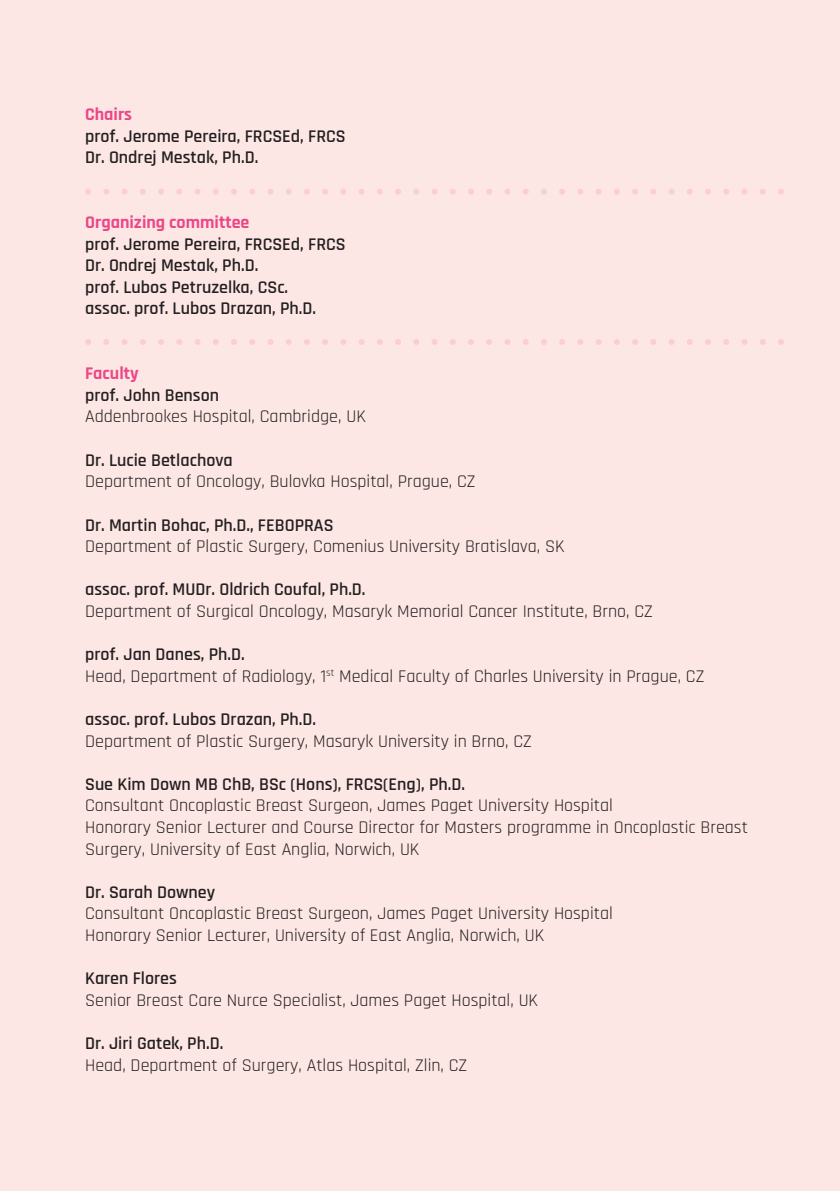
<style>
.page{position:relative;width:840px;height:1191px;background:#fff}
.page>*{position:absolute;margin:0;border:0;box-sizing:border-box;transform-origin:0 0}
.t1{font:18px/21.6px "Rajdhani";color:#231f20}
.t2{font:600 18px/21.6px "Rajdhani";color:#231f20}
.t3{font:700 18px "Rajdhani";color:#eb4787}
.s1{font-weight:600}
</style>
<div class="page">
<div style="left:0;top:0;width:839px;height:1191px;background:#fde7e5"></div>
<svg style="left:85px;top:189px;width:698px;height:6px"></svg>
<svg style="left:85px;top:339px;width:698px;height:6px"></svg>
<p class="t3" style="left:85px;top:103px;width:49px">Chairs</p>
<p class="t2" style="left:85px;top:125px;width:262px">prof. Jerome Pereira, FRCSEd, FRCS<br>Dr. Ondrej Mestak, Ph.D.</p>
<p class="t3" style="left:85px;top:211px;width:166px">Organizing committee</p>
<p class="t2" style="left:85px;top:233px;width:262px">prof. Jerome Pereira, FRCSEd, FRCS<br>Dr. Ondrej Mestak, Ph.D.<br>prof. Lubos Petruzelka, CSc.<br>assoc. prof. Lubos Drazan, Ph.D.</p>
<p class="t3" style="left:85px;top:362px;width:55px">Faculty</p>
<p class="t2" style="left:85px;top:385px;width:135px">prof. John Benson</p>
<p class="t1" style="left:85px;top:406px;width:282px">Addenbrookes Hospital, Cambridge, UK</p>
<p class="t2" style="left:85px;top:449px;width:149px">Dr. Lucie Betlachova</p>
<p class="t1" style="left:85px;top:471px;width:392px">Department of Oncology, Bulovka Hospital, Prague, CZ</p>
<p class="t2" style="left:85px;top:514px;width:250px">Dr. Martin Bohac, Ph.D., FEBOPRAS</p>
<p class="t1" style="left:85px;top:536px;width:481px">Department of Plastic Surgery, Comenius University Bratislava, SK</p>
<p class="t2" style="left:85px;top:579px;width:282px">assoc. prof. MUDr. Oldrich Coufal, Ph.D.</p>
<p class="t1" style="left:85px;top:601px;width:569px">Department of Surgical Oncology, Masaryk Memorial Cancer Institute, Brno, CZ</p>
<p class="t1" style="left:85px;top:644px;width:620px"><span class="s1">prof. Jan Danes, Ph.D.<br></span>Head, Department of Radiology, 1<sup>st</sup> Medical Faculty of Charles University in Prague, CZ</p>
<p class="t2" style="left:85px;top:709px;width:232px">assoc. prof. Lubos Drazan, Ph.D.</p>
<p class="t1" style="left:85px;top:730px;width:448px">Department of Plastic Surgery, Masaryk University in Brno, CZ</p>
<p class="t2" style="left:85px;top:773px;width:381px">Sue Kim Down MB ChB, BSc (Hons), FRCS(Eng), Ph.D.</p>
<p class="t1" style="left:85px;top:795px;width:664px">Consultant Oncoplastic Breast Surgeon, James Paget University Hospital<br>Honorary Senior Lecturer and Course Director for Masters programme in Oncoplastic Breast<br>Surgery, University of East Anglia, Norwich, UK</p>
<p class="t2" style="left:85px;top:881px;width:131px">Dr. Sarah Downey</p>
<p class="t1" style="left:85px;top:903px;width:529px">Consultant Oncoplastic Breast Surgeon, James Paget University Hospital<br>Honorary Senior Lecturer, University of East Anglia, Norwich, UK</p>
<p class="t2" style="left:85px;top:968px;width:93px">Karen Flores</p>
<p class="t1" style="left:85px;top:989px;width:454px">Senior Breast Care Nurce Specialist, James Paget Hospital, UK</p>
<p class="t2" style="left:85px;top:1033px;width:140px">Dr. Jiri Gatek, Ph.D.</p>
<p class="t1" style="left:85px;top:1054px;width:383px">Head, Department of Surgery, Atlas Hospital, Zlin, CZ</p>
</div>
